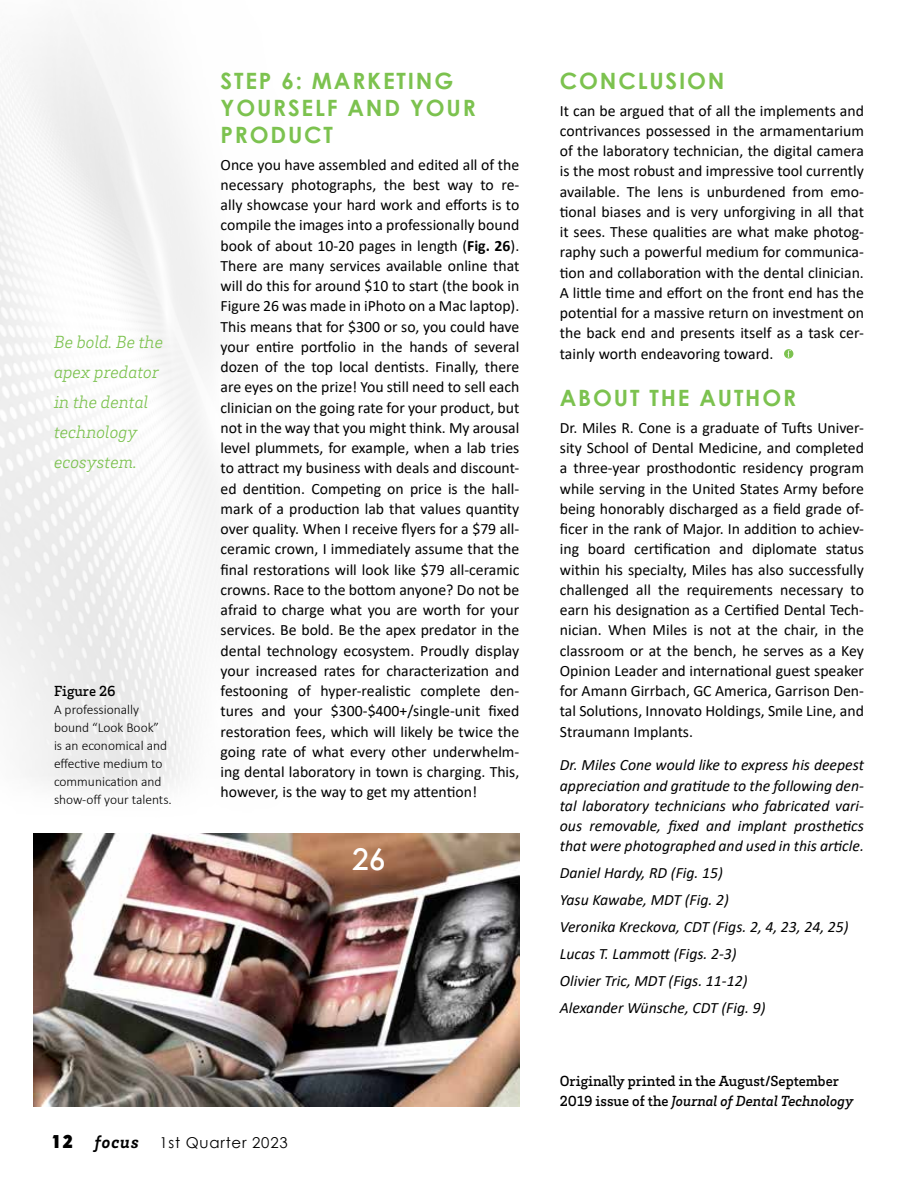
<style>
.page{position:relative;width:918px;height:1188px;background:#fff}
.page>*{position:absolute;margin:0;border:0;box-sizing:border-box;transform-origin:0 0}
.t1{font:600 30px "Century Gothic";color:#fff}
.t2{font:700 22.5px/27px "Century Gothic";letter-spacing:.08em;color:#7cc24f}
.t3{font:italic 300 18px/30px "Brix Slab";color:#7cc24f}
.t4{font:italic 700 18px "Brix Slab";letter-spacing:.05em;color:#000}
.t5{font:15.75px/20.2px "Calibri";color:#000;text-align:justify}
.t6{font:italic 15.75px/27px "Calibri";color:#000;text-align:justify}
.t7{font:500 15px/20.2px "Brix Slab";color:#000}
.t8{font:15px "Century Gothic";letter-spacing:.05em;color:#000}
.t9{font:300 13.5px/18px "Calibri";color:#000}
.s1{font-weight:700}
.s2{font-family:"Century Gothic";font-weight:900;font-style:normal}
.s3{font-style:italic}
</style>
<div class="page">
<img style="left:0;top:27px;width:155px;height:766px">
<div style="left:140px;top:104px;width:340px;height:1084px;background:#fff"></div>
<svg style="left:784px;top:349px;width:9px;height:9px"></svg>
<img style="left:34px;top:834px;width:485px;height:273px">
<p class="t3" style="left:54px;top:326px;width:111px">Be bold. Be the apex predator in the dental technology ecosystem.</p>
<p class="t7" style="left:54px;top:680px;width:63px">Figure 26</p>
<p class="t9" style="left:54px;top:701px;width:119px">A professionally bound “Look Book”<br>is an economical and effective medium to communication and show-off your talents.</p>
<h2 class="t2" style="left:221px;top:66px;width:257px">STEP 6: MARKETING<br>YOURSELF AND YOUR<br>PRODUCT</h2>
<p class="t5" style="left:221px;top:154px;width:300px">Once you have assembled and edited all of the necessary photographs, the best way to re&shy;ally showcase your hard work and efforts is to compile the images into a professionally bound book of about 10-20 pages in length (<span class="s1">Fig. 26</span>).<br>There are many services available online that will do this for around $10 to start (the book in Figure 26 was made in iPhoto on a Mac laptop).<br>This means that for $300 or so, you could have your entire portfolio in the hands of several dozen of the top local dentists. Finally, there are eyes on the prize! You still need to sell each clinician on the going rate for your product, but not in the way that you might think. My arousal level plummets, for example, when a lab tries to attract my business with deals and discount&shy;ed dentition. Competing on price is the hall&shy;mark of a production lab that values quantity over quality. When I receive flyers for a $79 all&shy;ceramic crown, I immediately assume that the final restorations will look like $79 all-ceramic crowns. Race to the bottom anyone? Do not be afraid to charge what you are worth for your services. Be bold. Be the apex predator in the dental technology ecosystem. Proudly display your increased rates for characterization and festooning of hyper-realistic complete den&shy;tures and your $300-$400+/single-unit fixed restoration fees, which will likely be twice the going rate of what every other underwhelm&shy;ing dental laboratory in town is charging. This, however, is the way to get my attention!</p>
<h1 class="t1" style="left:352px;top:840px;width:35px">26</h1>
<p class="t4" style="left:51px;top:1129px;width:89px"><span class="s2">12</span> focus</p>
<p class="t8" style="left:159px;top:1132px;width:130px">1st Quarter 2023</p>
<h2 class="t2" style="left:560px;top:66px;width:166px">CONCLUSION</h2>
<p class="t5" style="left:560px;top:100px;width:306px">It can be argued that of all the implements and contrivances possessed in the armamentarium of the laboratory technician, the digital camera is the most robust and impressive tool currently available. The lens is unburdened from emo&shy;tional biases and is very unforgiving in all that it sees. These qualities are what make photog&shy;raphy such a powerful medium for communica&shy;tion and collaboration with the dental clinician.<br>A little time and effort on the front end has the potential for a massive return on investment on the back end and presents itself as a task cer&shy;tainly worth endeavoring toward.</p>
<h2 class="t2" style="left:560px;top:383px;width:238px">ABOUT THE AUTHOR</h2>
<p class="t5" style="left:560px;top:417px;width:306px">Dr. Miles R. Cone is a graduate of Tufts Univer&shy;sity School of Dental Medicine, and completed a three-year prosthodontic residency program while serving in the United States Army before being honorably discharged as a field grade of&shy;ficer in the rank of Major. In addition to achiev&shy;ing board certification and diplomate status within his specialty, Miles has also successfully challenged all the requirements necessary to earn his designation as a Certified Dental Tech&shy;nician. When Miles is not at the chair, in the classroom or at the bench, he serves as a Key Opinion Leader and international guest speaker for Amann Girrbach, GC America, Garrison Den&shy;tal Solutions, Innovato Holdings, Smile Line, and Straumann Implants.</p>
<p class="t6" style="left:560px;top:754px;width:306px;line-height:20.2px">Dr. Miles Cone would like to express his deepest appreciation and gratitude to the following den&shy;tal laboratory technicians who fabricated vari&shy;ous removable, fixed and implant prosthetics that were photographed and used in this article.</p>
<p class="t6" style="left:560px;top:859px;width:290px;text-align:left">Daniel Hardy, RD (Fig. 15)<br>Yasu Kawabe, MDT (Fig. 2)<br>Veronika Kreckova, CDT (Figs. 2, 4, 23, 24, 25)<br>Lucas T. Lammott (Figs. 2-3)<br>Olivier Tric, MDT (Figs. 11-12)<br>Alexander Wünsche, CDT (Fig. 9)</p>
<p class="t7" style="left:560px;top:1070px;width:295px">Originally printed in the August/September<br>2019 issue of the <span class="s3">Journal of Dental Technology</span></p>
</div>
